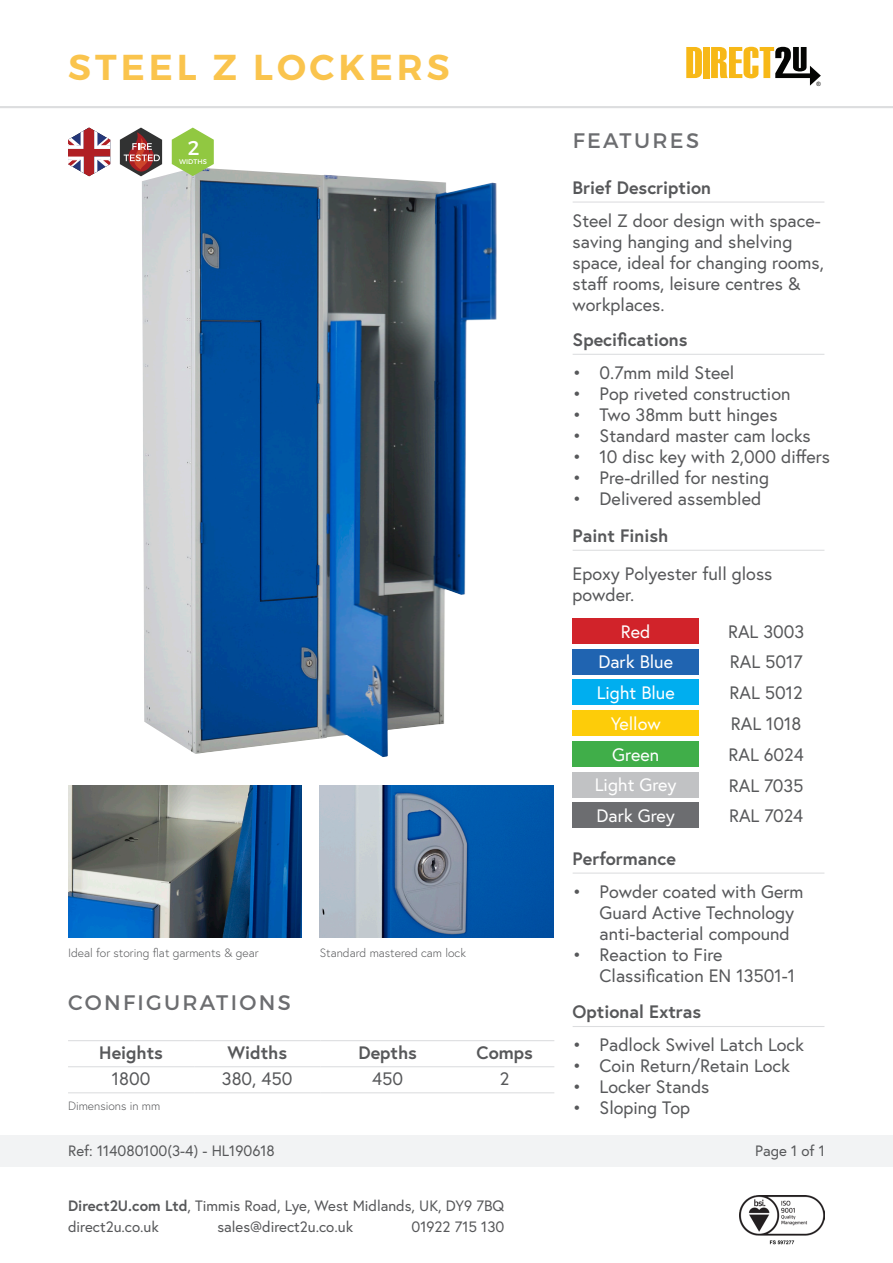
<style>
.page{position:relative;width:893px;height:1263px;background:#fff}
.page>*{position:absolute;margin:0;border:0;box-sizing:border-box;transform-origin:0 0}
.D2U_MAIN_TITLE{font:600 36px "Montserrat";letter-spacing:.11em;color:#fac44d}
.D2U_MAIN_TITLE-2{font:21px "Montserrat";letter-spacing:.11em;color:#6c6d70}
.t1{font:19.95px "Montserrat";color:#fff}
.D2U_BODY_TEXT{font:18px/21px "Europa";color:#57585a}
.D2U_BODY_TEXT-2{font:700 18px "Europa";color:#57585a}
.D2U_SWATCH_TEXT{font:18px "Europa";color:#57585a}
.D2U_SWATCH_TEXT-2{font:18px "Europa";color:#fff}
.D2U_KEY_FEATURE_TEXT{font:700 18px "Europa";color:#57585a}
.D2U_KEY_FEATURE_TEXT-2{font:18px "Europa";color:#57585a}
.D2U_MAIN_TITLE-3{font:15px "Europa";color:#57585a}
.D2U_IMAGE_NOTE{font:300 12px "Europa";color:#57585a}
.t2{font:6.75px "Montserrat";letter-spacing:.01em;color:#fff}
.t3{font:5.85px "Arial";color:#050504}
.s1{font-weight:700}
</style>
<div class="page">
<div style="left:0;top:1135px;width:893px;height:32px;background:#f2f3f4"></div>
<img style="left:739px;top:1195px;width:86px;height:50px">
<svg style="left:686px;top:47px;width:16px;height:31px"></svg>
<div style="left:703px;top:47px;width:7px;height:31px;background:#f7b817"></div>
<svg style="left:711px;top:47px;width:110px;height:39px"></svg>
<hr style="left:0;top:106px;width:893px;height:2px;background:#dcdddf">
<img style="left:323px;top:175px;width:174px;height:582px">
<img style="left:142px;top:168px;width:181px;height:586px">
<svg style="left:172px;top:128px;width:42px;height:48px;background:#a4ce68"></svg>
<svg style="left:120px;top:128px;width:42px;height:48px"></svg>
<svg style="left:68px;top:128px;width:42px;height:48px"></svg>
<div style="left:573px;top:618px;width:126px;height:26px;background:#d1232a"></div>
<div style="left:573px;top:710px;width:126px;height:26px;background:#fdcc09"></div>
<div style="left:573px;top:649px;width:126px;height:25px;background:#2064b1"></div>
<div style="left:573px;top:741px;width:126px;height:26px;background:#40ae49"></div>
<div style="left:573px;top:680px;width:126px;height:25px;background:#00aeef"></div>
<div style="left:573px;top:772px;width:126px;height:25px;background:#c1c2c4"></div>
<div style="left:573px;top:802px;width:126px;height:26px;background:#6c6d70"></div>
<hr style="left:573px;top:202px;width:251px;height:1px;background:#dcdddf">
<hr style="left:573px;top:354px;width:251px;height:1px;background:#dcdddf">
<hr style="left:573px;top:872px;width:251px;height:2px;background:#dcdddf">
<hr style="left:573px;top:1026px;width:251px;height:1px;background:#dcdddf">
<hr style="left:573px;top:550px;width:251px;height:1px;background:#dcdddf">
<hr style="left:68px;top:1040px;width:126px;height:1px;background:#dcdddf">
<hr style="left:194px;top:1040px;width:126px;height:1px;background:#dcdddf">
<hr style="left:320px;top:1040px;width:135px;height:1px;background:#dcdddf">
<hr style="left:455px;top:1040px;width:99px;height:1px;background:#dcdddf">
<hr style="left:68px;top:1066px;width:126px;height:1px;background:#dcdddf">
<hr style="left:194px;top:1066px;width:126px;height:1px;background:#dcdddf">
<hr style="left:320px;top:1066px;width:135px;height:1px;background:#dcdddf">
<hr style="left:455px;top:1066px;width:99px;height:1px;background:#dcdddf">
<hr style="left:68px;top:1092px;width:126px;height:1px;background:#dcdddf">
<hr style="left:194px;top:1092px;width:126px;height:1px;background:#dcdddf">
<hr style="left:320px;top:1092px;width:135px;height:1px;background:#dcdddf">
<hr style="left:455px;top:1092px;width:99px;height:1px;background:#dcdddf">
<img style="left:68px;top:786px;width:234px;height:152px">
<img style="left:320px;top:786px;width:234px;height:152px">
<p class="D2U_MAIN_TITLE" style="left:68px;top:45px;width:383px">STEEL Z LOCKERS</p>
<p class="t1" style="left:188px;top:135px;width:13px">2</p>
<p class="t2" style="left:179px;top:157px;width:29px">WIDTHS</p>
<p class="D2U_IMAGE_NOTE" style="left:68px;top:945px;width:192px">Ideal for storing flat garments &amp; gear</p>
<p class="D2U_MAIN_TITLE-2" style="left:68px;top:990px;width:224px">CONFIGURATIONS</p>
<p class="D2U_IMAGE_NOTE" style="left:320px;top:945px;width:148px">Standard mastered cam lock</p>
<p class="D2U_KEY_FEATURE_TEXT" style="left:99px;top:1041px;width:65px">Heights</p>
<p class="D2U_KEY_FEATURE_TEXT" style="left:227px;top:1041px;width:61px">Widths</p>
<p class="D2U_KEY_FEATURE_TEXT" style="left:358px;top:1041px;width:60px">Depths</p>
<p class="D2U_KEY_FEATURE_TEXT" style="left:476px;top:1041px;width:58px">Comps</p>
<p class="D2U_KEY_FEATURE_TEXT-2" style="left:112px;top:1067px;width:40px">1800</p>
<p class="D2U_KEY_FEATURE_TEXT-2" style="left:222px;top:1067px;width:72px">380, 450</p>
<p class="D2U_KEY_FEATURE_TEXT-2" style="left:372px;top:1067px;width:33px">450</p>
<p class="D2U_KEY_FEATURE_TEXT-2" style="left:500px;top:1067px;width:11px">2</p>
<p class="D2U_IMAGE_NOTE" style="left:68px;top:1098px;width:94px">Dimensions in mm</p>
<p class="D2U_MAIN_TITLE-2" style="left:573px;top:128px;width:128px">FEATURES</p>
<p class="D2U_BODY_TEXT-2" style="left:573px;top:175px;width:140px">Brief Description</p>
<p class="t3" style="left:816px;top:80px;width:6px">®</p>
<p class="D2U_BODY_TEXT" style="left:573px;top:210px;width:253px">Steel Z door design with space&shy;saving hanging and shelving space, ideal for changing rooms, staff rooms, leisure centres &amp; workplaces.</p>
<p class="D2U_BODY_TEXT-2" style="left:573px;top:327px;width:116px">Specifications</p>
<p class="D2U_BODY_TEXT" style="left:573px;top:362px;width:163px">• 0.7mm mild Steel</p>
<p class="D2U_BODY_TEXT" style="left:573px;top:383px;width:219px">• Pop riveted construction</p>
<p class="D2U_BODY_TEXT" style="left:573px;top:404px;width:206px">• Two 38mm butt hinges</p>
<p class="D2U_BODY_TEXT" style="left:573px;top:425px;width:239px">• Standard master cam locks</p>
<p class="D2U_BODY_TEXT" style="left:573px;top:446px;width:259px">• 10 disc key with 2,000 differs</p>
<p class="D2U_BODY_TEXT" style="left:573px;top:467px;width:198px">• Pre-drilled for nesting</p>
<p class="D2U_BODY_TEXT" style="left:573px;top:488px;width:190px">• Delivered assembled</p>
<p class="D2U_BODY_TEXT-2" style="left:573px;top:523px;width:97px">Paint Finish</p>
<p class="D2U_BODY_TEXT" style="left:573px;top:562px;width:201px">Epoxy Polyester full gloss powder.</p>
<p class="D2U_SWATCH_TEXT-2" style="left:621px;top:620px;width:31px">Red</p>
<p class="D2U_SWATCH_TEXT" style="left:728px;top:620px;width:78px">RAL 3003</p>
<p class="D2U_SWATCH_TEXT-2" style="left:598px;top:650px;width:76px">Dark Blue</p>
<p class="D2U_SWATCH_TEXT" style="left:730px;top:651px;width:74px">RAL 5017</p>
<p class="D2U_SWATCH_TEXT-2" style="left:597px;top:681px;width:79px">Light Blue</p>
<p class="D2U_SWATCH_TEXT" style="left:730px;top:681px;width:75px">RAL 5012</p>
<p class="D2U_SWATCH_TEXT-2" style="left:611px;top:712px;width:51px">Yellow</p>
<p class="D2U_SWATCH_TEXT" style="left:731px;top:712px;width:72px">RAL 1018</p>
<p class="D2U_SWATCH_TEXT-2" style="left:612px;top:743px;width:48px">Green</p>
<p class="D2U_SWATCH_TEXT" style="left:728px;top:743px;width:77px">RAL 6024</p>
<p class="D2U_SWATCH_TEXT-2" style="left:595px;top:773px;width:83px">Light Grey</p>
<p class="D2U_SWATCH_TEXT-2" style="left:596px;top:804px;width:80px">Dark Grey</p>
<p class="D2U_SWATCH_TEXT" style="left:729px;top:774px;width:76px">RAL 7035</p>
<p class="D2U_SWATCH_TEXT" style="left:729px;top:804px;width:76px">RAL 7024</p>
<p class="D2U_BODY_TEXT-2" style="left:573px;top:846px;width:105px">Performance</p>
<p class="D2U_BODY_TEXT" style="left:600px;top:881px;width:205px;text-indent:-27px">• Powder coated with Germ<br>Guard Active Technology anti-bacterial compound</p>
<p class="D2U_BODY_TEXT" style="left:600px;top:944px;width:197px;text-indent:-27px">• Reaction to Fire<br>Classification EN 13501-1</p>
<p class="D2U_BODY_TEXT-2" style="left:573px;top:999px;width:130px">Optional Extras</p>
<p class="D2U_BODY_TEXT" style="left:573px;top:1034px;width:233px">• Padlock Swivel Latch Lock</p>
<p class="D2U_BODY_TEXT" style="left:573px;top:1055px;width:219px">• Coin Return/Retain Lock</p>
<p class="D2U_BODY_TEXT" style="left:573px;top:1076px;width:138px">• Locker Stands</p>
<p class="D2U_BODY_TEXT" style="left:573px;top:1097px;width:119px">• Sloping Top</p>
<p class="D2U_MAIN_TITLE-3" style="left:68px;top:1141px;width:208px">Ref: 114080100(3-4) - HL190618</p>
<p class="D2U_MAIN_TITLE-3" style="left:755px;top:1141px;width:71px">Page 1 of 1</p>
<p class="D2U_MAIN_TITLE-3" style="left:68px;top:1196px;width:438px"><span class="s1">Direct2U.com Ltd</span>, Timmis Road, Lye, West Midlands, UK, DY9 7BQ</p>
<p class="D2U_MAIN_TITLE-3" style="left:68px;top:1217px;width:92px">direct2u.co.uk</p>
<p class="D2U_MAIN_TITLE-3" style="left:217px;top:1217px;width:137px">sales@direct2u.co.uk</p>
<p class="D2U_MAIN_TITLE-3" style="left:412px;top:1217px;width:94px">01922 715 130</p>
</div>
